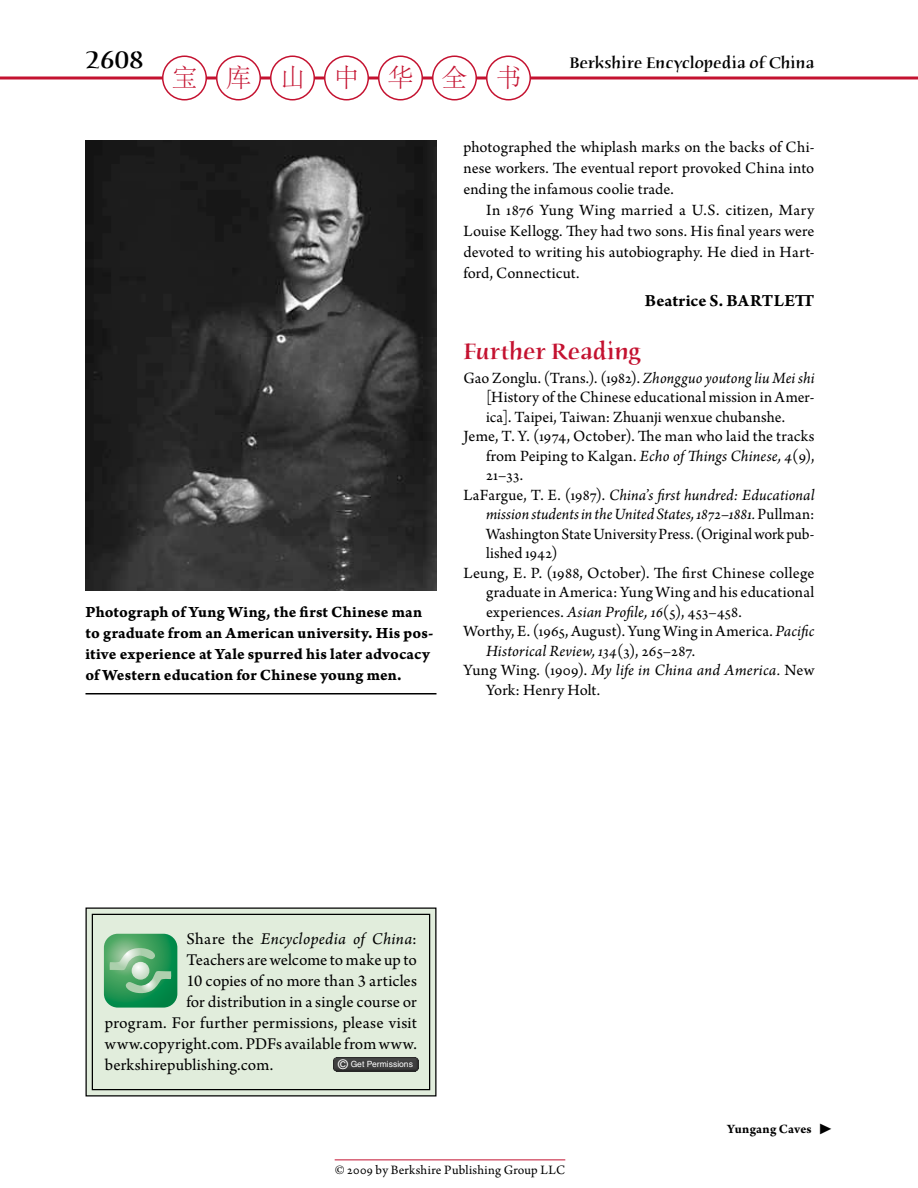
<style>
.page{position:relative;width:918px;height:1188px;background:#fff}
.page>*{position:absolute;margin:0;border:0;box-sizing:border-box;transform-origin:0 0}
.t1{font:700 30px "Arno Pro";color:#000}
.CircleGlyphsSmall{font:300 25.5px "Adobe Song Std";color:#c41230}
.Folio{font:500 25.5px "Humana Serif ITC Std";color:#000}
.ReadingHead{font:500 24px "Humana Serif ITC Std";color:#c41230}
.Author{font:700 18px "Arno Pro";letter-spacing:.005em;color:#000}
.PermissionTextBig{font:17.25px "Arno Pro";letter-spacing:.005em;color:#000}
.PermissionTextBig-2{font:italic 17.25px "Arno Pro";letter-spacing:.02em;color:#000}
.ReadingText{font:16.5px/19.5px "Arno Pro";letter-spacing:.005em;color:#000;text-align:justify}
.t2{font:16.5px/21px "Arno Pro Bold Caption";letter-spacing:.005em;color:#000}
.TextKeep{font:16.5px/21px "Arno Pro";letter-spacing:.005em;color:#000;text-align:justify}
.Text{font:16.5px/21px "Arno Pro";letter-spacing:.005em;color:#000;text-align:justify}
.ReadingText-2{font:italic 16.5px/19.5px "Arno Pro";letter-spacing:.005em;color:#000}
.RunheadVerso{font:500 16.5px "Humana Serif ITC Std";letter-spacing:.005em;color:#000}
.PDFCopyright{font:13.5px "Arno Pro";letter-spacing:.02em;color:#000}
.t3{font:700 13.5px "Arno Pro";letter-spacing:.015em;color:#000}
.t4{font:8.55px "Helvetica";color:#fff}
.s1{font-style:italic}
.s2{font-style:normal}
.s3{font-size:13.2px}
</style>
<div class="page">
<svg style="left:0;top:76px;width:918px;height:4px;background:#d24d63"></svg>
<hr style="left:335px;top:1160px;width:230px;height:1px;background:#c41230">
<div style="left:163px;top:56px;width:43px;height:44px;background:#fff;border-radius:50%"></div>
<div style="left:162px;top:56px;width:45px;height:44px;border:2px solid #c41230;border-radius:50%"></div>
<div style="left:217px;top:56px;width:43px;height:44px;background:#fff;border-radius:50%"></div>
<div style="left:216px;top:56px;width:45px;height:44px;border:2px solid #c41230;border-radius:50%"></div>
<div style="left:271px;top:56px;width:43px;height:44px;background:#fff;border-radius:50%"></div>
<div style="left:270px;top:56px;width:45px;height:44px;border:2px solid #c41230;border-radius:50%"></div>
<div style="left:325px;top:56px;width:43px;height:44px;background:#fff;border-radius:50%"></div>
<div style="left:324px;top:56px;width:45px;height:44px;border:2px solid #c41230;border-radius:50%"></div>
<div style="left:379px;top:56px;width:43px;height:44px;background:#fff;border-radius:50%"></div>
<div style="left:378px;top:56px;width:45px;height:44px;border:2px solid #c41230;border-radius:50%"></div>
<div style="left:433px;top:56px;width:43px;height:44px;background:#fff;border-radius:50%"></div>
<div style="left:432px;top:56px;width:45px;height:44px;border:2px solid #c41230;border-radius:50%"></div>
<div style="left:487px;top:56px;width:43px;height:44px;background:#fff;border-radius:50%"></div>
<div style="left:486px;top:56px;width:45px;height:44px;border:2px solid #c41230;border-radius:50%"></div>
<hr style="left:86px;top:693px;width:350px;height:1px;background:#000">
<img style="left:86px;top:140px;width:350px;height:451px">
<div style="left:85px;top:907px;width:352px;height:190px;background:#e1eddc"></div>
<div style="left:92px;top:914px;width:338px;height:176px;border:1px solid #000"></div>
<hr style="left:336px;top:1058px;width:80px;height:2px;background:#454545">
<hr style="left:336px;top:1058px;width:80px;height:1px;background:#414141">
<svg style="left:415px;top:1057px;width:4px;height:14px"></svg>
<hr style="left:336px;top:1068px;width:80px;height:1px;background:#3c3c3c">
<hr style="left:336px;top:1069px;width:80px;height:1px;background:#373737">
<hr style="left:336px;top:1070px;width:80px;height:1px;background:#2f2f2f">
<hr style="left:336px;top:1071px;width:80px;height:1px;background:#272727">
<svg style="left:333px;top:1057px;width:5px;height:14px"></svg>
<div style="left:336px;top:1060px;width:80px;height:8px;background:#3f3f3f"></div>
<svg style="left:104px;top:934px;width:73px;height:74px;background:#52a972"></svg>
<p class="Folio" style="left:86px;top:45px;width:60px">2608</p>
<p class="RunheadVerso" style="left:570px;top:53px;width:246px">Berkshire Encyclopedia of China</p>
<p class="CircleGlyphsSmall" style="left:172px;top:64px;width:27px">宝</p>
<p class="CircleGlyphsSmall" style="left:226px;top:64px;width:27px">库</p>
<p class="CircleGlyphsSmall" style="left:280px;top:64px;width:27px">山</p>
<p class="CircleGlyphsSmall" style="left:334px;top:64px;width:27px">中</p>
<p class="CircleGlyphsSmall" style="left:388px;top:64px;width:27px">华</p>
<p class="CircleGlyphsSmall" style="left:442px;top:64px;width:27px">全</p>
<p class="CircleGlyphsSmall" style="left:496px;top:64px;width:27px">书</p>
<p class="t2" style="left:86px;top:602px;width:349px">Photograph of Yung Wing, the first Chinese man to graduate from an American university. His pos&shy;itive experience at Yale spurred his later advocacy of Western education for Chinese young men.</p>
<p class="Text" style="left:464px;top:137px;width:353px">photographed the whiplash marks on the backs of Chi&shy;nese workers. The eventual report provoked China into ending the infamous coolie trade.</p>
<p class="TextKeep" style="left:464px;top:200px;width:353px;text-indent:22px">In 1876 Yung Wing married a U.S. citizen, Mary Louise Kellogg. They had two sons. His final years were devoted to writing his autobiography. He died in Hart&shy;ford, Connecticut.</p>
<p class="Author" style="left:645px;top:290px;width:171px">Beatrice S. BARTLETT</p>
<p class="ReadingHead" style="left:464px;top:337px;width:178px">Further Reading</p>
<p class="ReadingText" style="left:486px;top:369px;width:330px;text-indent:-23px">Gao Zonglu. (Trans.). (1982). <span class="s1">Zhongguo youtong liu Mei shi </span>[History of the Chinese educational mission in Amer&shy;ica]. Taipei, Taiwan: Zhuanji wenxue chubanshe.</p>
<p class="ReadingText" style="left:486px;top:427px;width:330px;text-indent:-22px">Jeme, T. Y. (1974, October). The man who laid the tracks from Peiping to Kalgan. <span class="s1">Echo of Things Chinese, 4</span>(9), 21–33.</p>
<p class="ReadingText-2" style="left:486px;top:486px;width:330px;text-indent:-23px"><span class="s2">LaFargue, T. E. (1987).</span> China<span class="s2">’</span>s first hundred: Educational mission students in the United States, 1872<span class="s2">–</span>1881.</p>
<p class="ReadingText" style="left:486px;top:505px;width:330px;text-indent:243px">- Pullman:<br>Washington State University Press. (Original work pub&shy;lished 1942)</p>
<p class="ReadingText" style="left:486px;top:564px;width:330px;text-indent:-22px">Leung, E. P. (1988, October). The first Chinese college graduate in America: Yung Wing and his educational experiences. <span class="s1">Asian Profile, 16</span>(5), 453–458.</p>
<p class="ReadingText" style="left:486px;top:622px;width:330px;text-indent:-22px">Worthy, E. (1965, August). Yung Wing in America. <span class="s1">Pacific<br>Historical Review, 134</span>(3), 265–287.</p>
<p class="ReadingText" style="left:486px;top:661px;width:330px;text-indent:-22px">Yung Wing. (1909). <span class="s1">My life in China and America.</span> New<br>York: Henry Holt.</p>
<p class="PermissionTextBig-2" style="left:186px;top:929px;width:232px"><span class="s2">Share the</span> Encyclopedia of China<span class="s2">:</span></p>
<p class="PermissionTextBig" style="left:186px;top:950px;width:232px">Teachers are welcome to make up to</p>
<p class="PermissionTextBig" style="left:186px;top:971px;width:232px">10 copies of no more than 3 articles</p>
<p class="PermissionTextBig" style="left:186px;top:992px;width:232px">for distribution in a single course or</p>
<p class="PermissionTextBig" style="left:105px;top:1013px;width:313px">program. For further permissions, please visit</p>
<p class="PermissionTextBig" style="left:105px;top:1034px;width:314px">www.copyright.com. PDFs available from www.</p>
<p class="PermissionTextBig" style="left:105px;top:1055px;width:170px">berkshirepublishing.com.</p>
<p class="t4" style="left:338px;top:1059px;width:76px"><span class="s3">©</span> Get Permissions</p>
<p class="t3" style="left:727px;top:1121px;width:86px">Yungang Caves</p>
<p class="t1" style="left:819px;top:1109px;width:15px">▶</p>
<p class="PDFCopyright" style="left:335px;top:1162px;width:232px">© 2009 by Berkshire Publishing Group LLC</p>
</div>
